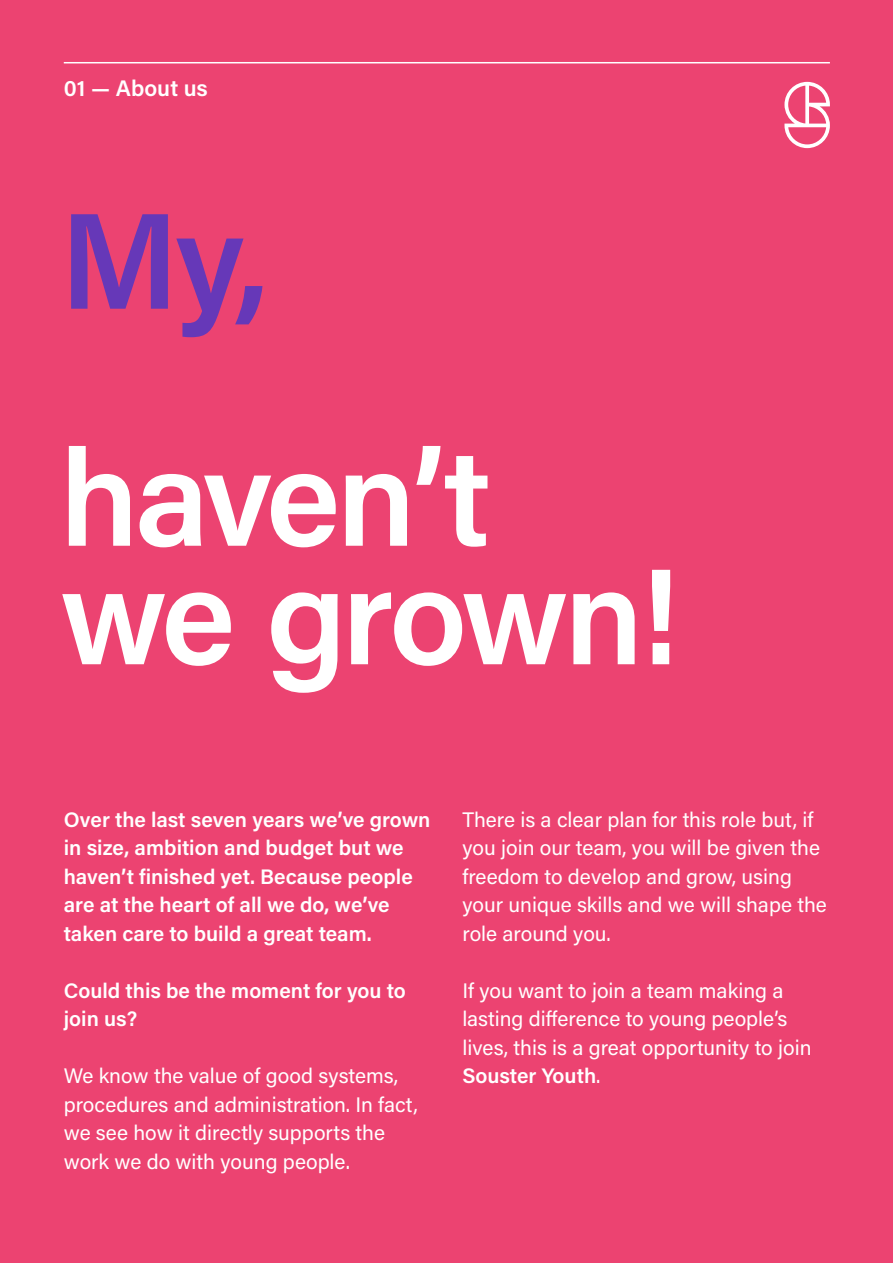
<style>
.page{position:relative;width:893px;height:1263px;background:#ec4371}
.page>*{position:absolute;margin:0;border:0;box-sizing:border-box;transform-origin:0 0}
.t1{font:600 136.5px "Acumin Pro";letter-spacing:-.035em;color:#fff}
.t2{font:600 136.5px "Acumin Pro";color:#6638b8}
.t3{font:600 22.5px "Acumin Pro";letter-spacing:.005em;color:#fff}
.t4{font:21px/28.5px "Acumin Pro";color:#fff}
.t5{font:600 21px/28.5px "Acumin Pro";color:#fff}
.s1{font-weight:600}
</style>
<div class="page">
<svg style="left:784px;top:82px;width:46px;height:66px"></svg>
<hr style="left:64px;top:62px;width:766px;height:1px;background:#fff">
<p class="t3" style="left:64px;top:73px;width:146px">01 — About us</p>
<p class="t2" style="left:60px;top:165px;width:211px">My,</p>
<p class="t1" style="left:60px;top:402px;width:433px">haven’t</p>
<p class="t1" style="left:60px;top:521px;width:621px">we grown!</p>
<p class="t5" style="left:64px;top:804px;width:368px">Over the last seven years we’ve grown in size, ambition and budget but we haven’t finished yet. Because people are at the heart of all we do, we’ve taken care to build a great team.</p>
<p class="t5" style="left:64px;top:975px;width:344px">Could this be the moment for you to join us?</p>
<p class="t4" style="left:64px;top:1061px;width:355px">We know the value of good systems, procedures and administration. In fact, we see how it directly supports the work we do with young people.</p>
<p class="t4" style="left:462px;top:804px;width:366px">There is a clear plan for this role but, if you join our team, you will be given the freedom to develop and grow, using your unique skills and we will shape the role around you.</p>
<p class="t4" style="left:462px;top:975px;width:351px">If you want to join a team making a lasting difference to young people’s lives, this is a great opportunity to join<br><span class="s1">Souster Youth</span>.</p>
</div>
